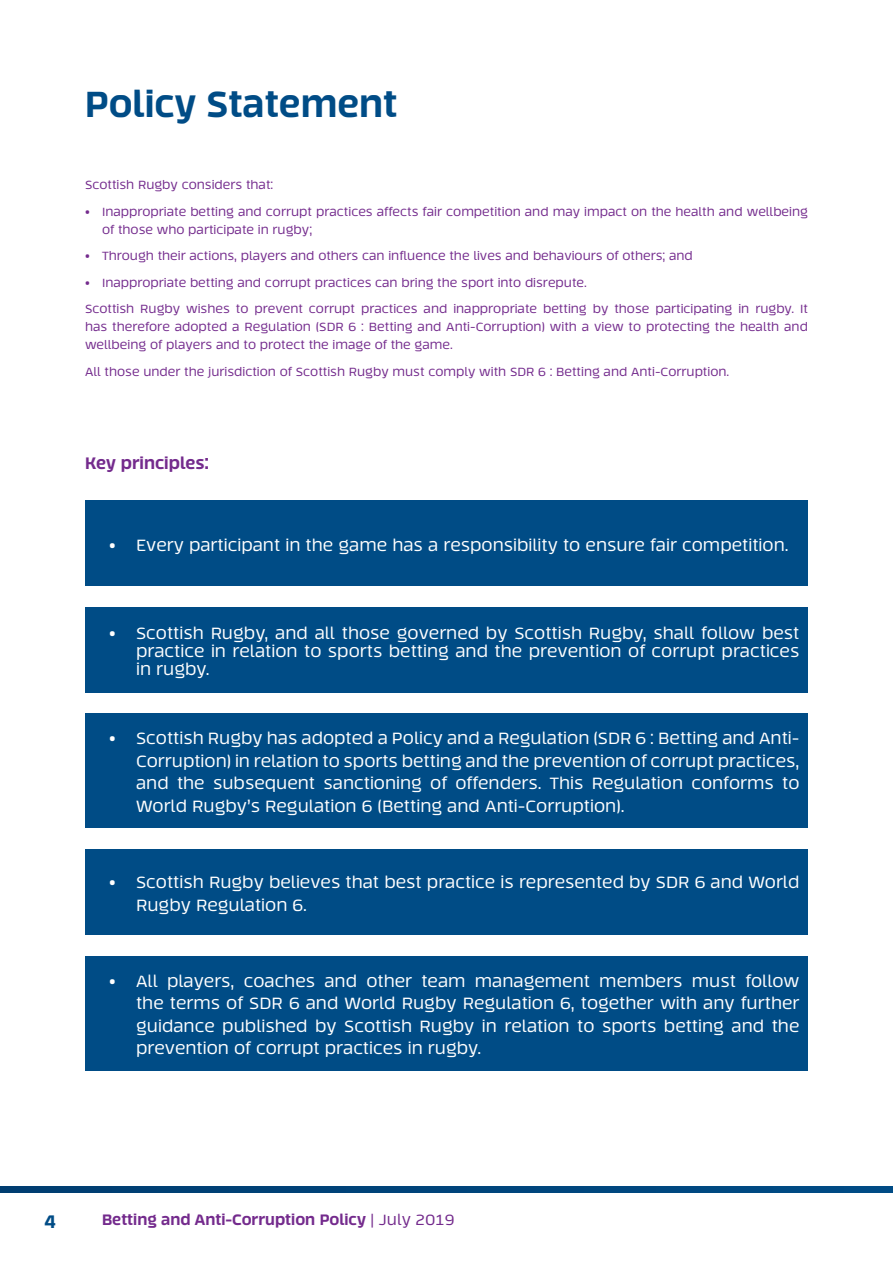
<style>
.page{position:relative;width:893px;height:1263px;background:#fff}
.page>*{position:absolute;margin:0;border:0;box-sizing:border-box;transform-origin:0 0}
.t1{font:800 36px "Tecna";color:#004c86}
.t2{font:800 18px "Tecna";color:#004c86}
.t3{font:16.5px/22.5px "Tecna";color:#fff;text-align:justify}
.t4{font:800 16.5px "Tecna";color:#742b8d}
.t5{font:800 15px "Tecna";color:#742b8d}
.t6{font:12px/18px "Tecna";color:#742b8d}
.s1{font-weight:400}
</style>
<div class="page">
<div style="left:0;top:1186px;width:893px;height:7px;background:#00447b"></div>
<div style="left:85px;top:501px;width:723px;height:85px;background:#004c86"></div>
<div style="left:85px;top:607px;width:723px;height:85px;background:#004c86"></div>
<div style="left:85px;top:713px;width:723px;height:115px;background:#004c86"></div>
<div style="left:85px;top:849px;width:723px;height:85px;background:#004c86"></div>
<div style="left:85px;top:956px;width:723px;height:114px;background:#004c86"></div>
<p class="t1" style="left:85px;top:81px;width:314px">Policy Statement</p>
<p class="t6" style="left:85px;top:176px;width:190px">Scottish Rugby considers that:</p>
<p class="t6" style="left:102px;top:203px;width:707px;text-indent:-17px">• Inappropriate betting and corrupt practices affects fair competition and may impact on the health and wellbeing of those who participate in rugby;</p>
<p class="t6" style="left:85px;top:247px;width:609px">• Through their actions, players and others can influence the lives and behaviours of others; and</p>
<p class="t6" style="left:85px;top:274px;width:503px">• Inappropriate betting and corrupt practices can bring the sport into disrepute.</p>
<p class="t6" style="left:85px;top:300px;width:724px;text-align:justify">Scottish Rugby wishes to prevent corrupt practices and inappropriate betting by those participating in rugby. It has therefore adopted a Regulation (SDR 6 : Betting and Anti-Corruption) with a view to protecting the health and wellbeing of players and to protect the image of the game.</p>
<p class="t6" style="left:85px;top:363px;width:646px">All those under the jurisdiction of Scottish Rugby must comply with SDR 6 : Betting and Anti-Corruption.</p>
<p class="t4" style="left:85px;top:452px;width:125px">Key principles:</p>
<p class="t3" style="left:109px;top:533px;width:681px">• Every participant in the game has a responsibility to ensure fair competition.</p>
<p class="t3" style="left:136px;top:624px;width:665px;line-height:18px;text-indent:-27px">• Scottish Rugby, and all those governed by Scottish Rugby, shall follow best practice in relation to sports betting and the prevention of corrupt practices in rugby.</p>
<p class="t3" style="left:136px;top:727px;width:665px;text-indent:-27px">• Scottish Rugby has adopted a Policy and a Regulation (SDR 6 : Betting and Anti-Corruption) in relation to sports betting and the prevention of corrupt practices, and the subsequent sanctioning of offenders. This Regulation conforms to World Rugby’s Regulation 6 (Betting and Anti-Corruption).</p>
<p class="t3" style="left:136px;top:871px;width:665px;text-indent:-27px">• Scottish Rugby believes that best practice is represented by SDR 6 and World<br>Rugby Regulation 6.</p>
<p class="t3" style="left:136px;top:970px;width:665px;text-indent:-27px">• All players, coaches and other team management members must follow the terms of SDR 6 and World Rugby Regulation 6, together with any further guidance published by Scottish Rugby in relation to sports betting and the prevention of corrupt practices in rugby.</p>
<p class="t2" style="left:45px;top:1210px;width:13px">4</p>
<p class="t5" style="left:102px;top:1210px;width:354px">Betting and Anti-Corruption Policy <span class="s1">| July 2019</span></p>
</div>
